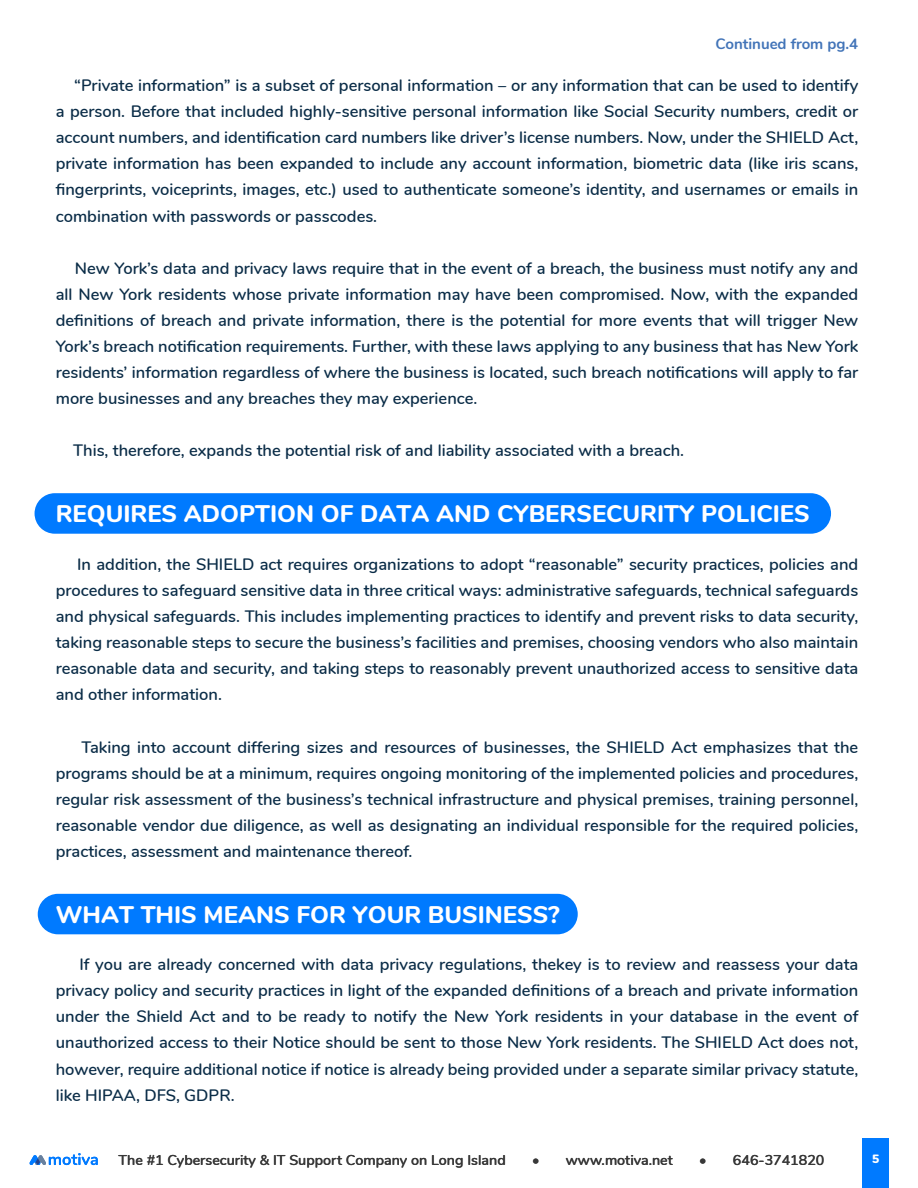
<style>
.page{position:relative;width:918px;height:1188px;background:#fff}
.page>*{position:absolute;margin:0;border:0;box-sizing:border-box;transform-origin:0 0}
.t1{font:800 24px "Nunito";color:#fff}
.t2{font:600 16.5px/26.1px "Nunito";color:#0a2c47;text-align:justify}
.t3{font:700 15px "Nunito";color:#4274b8}
.t4{font:600 14.25px "Nunito";color:#383838}
.t5{font:900 12px "Nunito";color:#fff}
</style>
<div class="page">
<div style="left:38px;top:894px;width:540px;height:40px;background:#007aff;border-radius:20px"></div>
<div style="left:35px;top:493px;width:796px;height:41px;background:#007aff;border-radius:20px"></div>
<div style="left:862px;top:1138px;width:26px;height:50px;background:#007aff"></div>
<svg style="left:29px;top:1153px;width:69px;height:12px"></svg>
<p class="t3" style="left:715px;top:32px;width:144px">Continued from pg.4</p>
<p class="t2" style="left:56px;top:71px;width:804px;text-indent:18px">“Private information” is a subset of personal information – or any information that can be used to identify a person. Before that included highly-sensitive personal information like Social Security numbers, credit or account numbers, and identification card numbers like driver’s license numbers. Now, under the SHIELD Act, private information has been expanded to include any account information, biometric data (like iris scans, fingerprints, voiceprints, images, etc.) used to authenticate someone’s identity, and usernames or emails in combination with passwords or passcodes.</p>
<p class="t2" style="left:56px;top:254px;width:804px;text-indent:19px">New York’s data and privacy laws require that in the event of a breach, the business must notify any and all New York residents whose private information may have been compromised. Now, with the expanded definitions of breach and private information, there is the potential for more events that will trigger New York’s breach notification requirements. Further, with these laws applying to any business that has New York residents’ information regardless of where the business is located, such breach notifications will apply to far more businesses and any breaches they may experience.</p>
<p class="t2" style="left:73px;top:437px;width:612px">This, therefore, expands the potential risk of and liability associated with a breach.</p>
<h1 class="t1" style="left:56px;top:496px;width:756px">REQUIRES ADOPTION OF DATA AND CYBERSECURITY POLICIES</h1>
<p class="t2" style="left:56px;top:550px;width:804px;text-indent:21px">In addition, the SHIELD act requires organizations to adopt “reasonable” security practices, policies and procedures to safeguard sensitive data in three critical ways: administrative safeguards, technical safeguards and physical safeguards. This includes implementing practices to identify and prevent risks to data security, taking reasonable steps to secure the business’s facilities and premises, choosing vendors who also maintain reasonable data and security, and taking steps to reasonably prevent unauthorized access to sensitive data and other information.</p>
<p class="t2" style="left:56px;top:733px;width:804px;text-indent:26px">Taking into account differing sizes and resources of businesses, the SHIELD Act emphasizes that the programs should be at a minimum, requires ongoing monitoring of the implemented policies and procedures, regular risk assessment of the business’s technical infrastructure and physical premises, training personnel, reasonable vendor due diligence, as well as designating an individual responsible for the required policies, practices, assessment and maintenance thereof.</p>
<h1 class="t1" style="left:56px;top:896px;width:505px">WHAT THIS MEANS FOR YOUR BUSINESS?</h1>
<p class="t2" style="left:56px;top:950px;width:804px;text-indent:24px">If you are already concerned with data privacy regulations, thekey is to review and reassess your data privacy policy and security practices in light of the expanded definitions of a breach and private information under the Shield Act and to be ready to notify the New York residents in your database in the event of unauthorized access to their Notice should be sent to those New York residents. The SHIELD Act does not, however, require additional notice if notice is already being provided under a separate similar privacy statute, like HIPAA, DFS, GDPR.</p>
<p class="t4" style="left:119px;top:1149px;width:389px">The #1 Cybersecurity &amp; IT Support Company on Long Island</p>
<p class="t4" style="left:532px;top:1149px;width:142px">• www.motiva.net</p>
<p class="t4" style="left:699px;top:1149px;width:127px">• 646-3741820</p>
<p class="t5" style="left:872px;top:1150px;width:9px">5</p>
</div>
